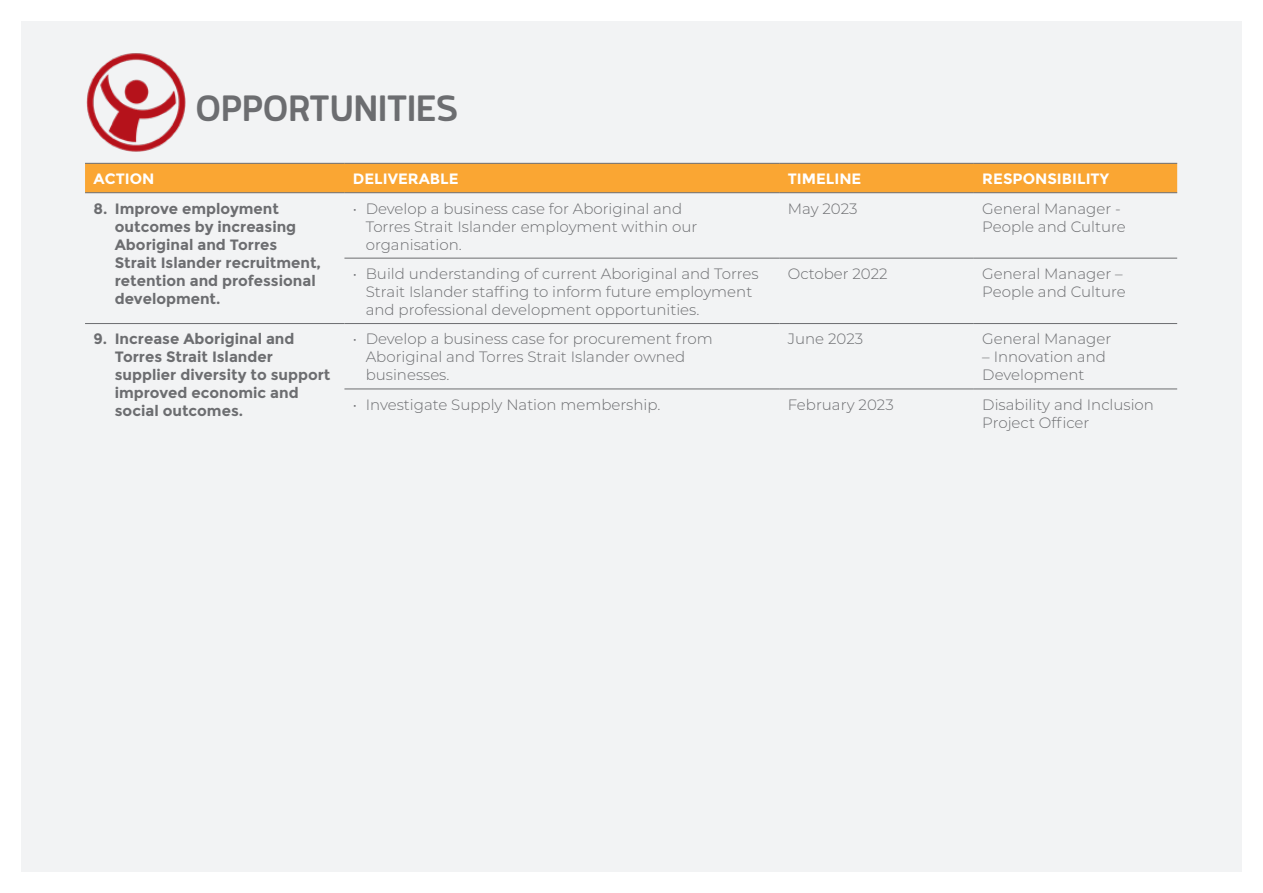
<style>
.page{position:relative;width:1263px;height:893px;background:#fff}
.page>*{position:absolute;margin:0;border:0;box-sizing:border-box;transform-origin:0 0}
.t1{font:500 45px "Mairy";color:#6c6d70}
.t2{font:300 15px/18px "Montserrat";color:#6c6d70}
.t3{font:700 15px/18px "Montserrat";color:#6c6d70}
.t4{font:700 15px "Montserrat";color:#fff}
</style>
<div class="page">
<div style="left:21px;top:21px;width:1221px;height:851px;background:#f2f3f4"></div>
<div style="left:85px;top:164px;width:1092px;height:28px;background:#faa633"></div>
<hr style="left:85px;top:163px;width:259px;height:1px;background:#6c6d70">
<hr style="left:344px;top:163px;width:435px;height:1px;background:#6c6d70">
<hr style="left:779px;top:163px;width:195px;height:1px;background:#6c6d70">
<hr style="left:974px;top:163px;width:203px;height:1px;background:#6c6d70">
<hr style="left:85px;top:192px;width:259px;height:1px;background:#6c6d70">
<hr style="left:344px;top:192px;width:435px;height:1px;background:#6c6d70">
<hr style="left:779px;top:192px;width:195px;height:1px;background:#6c6d70">
<hr style="left:974px;top:192px;width:203px;height:1px;background:#6c6d70">
<hr style="left:344px;top:258px;width:435px;height:1px;background:#6c6d70">
<hr style="left:779px;top:258px;width:195px;height:1px;background:#6c6d70">
<hr style="left:974px;top:258px;width:203px;height:1px;background:#6c6d70">
<hr style="left:85px;top:323px;width:259px;height:1px;background:#6c6d70">
<hr style="left:344px;top:323px;width:435px;height:1px;background:#6c6d70">
<hr style="left:779px;top:323px;width:195px;height:1px;background:#6c6d70">
<hr style="left:974px;top:323px;width:203px;height:1px;background:#6c6d70">
<hr style="left:344px;top:389px;width:435px;height:1px;background:#6c6d70">
<hr style="left:779px;top:389px;width:195px;height:1px;background:#6c6d70">
<hr style="left:974px;top:389px;width:203px;height:1px;background:#6c6d70">
<img style="left:85px;top:53px;width:127px;height:126px">
<p class="t1" style="left:196px;top:81px;width:264px">OPPORTUNITIES</p>
<p class="t4" style="left:94px;top:170px;width:62px">ACTION</p>
<p class="t4" style="left:353px;top:170px;width:107px">DELIVERABLE</p>
<p class="t4" style="left:788px;top:170px;width:75px">TIMELINE</p>
<p class="t4" style="left:982px;top:170px;width:128px">RESPONSIBILITY</p>
<p class="t3" style="left:115px;top:199px;width:208px;text-indent:-21px">8. Improve employment outcomes by increasing<br>Aboriginal and Torres<br>Strait Islander recruitment, retention and professional development.</p>
<p class="t2" style="left:366px;top:199px;width:333px;text-indent:-13px">• Develop a business case for Aboriginal and<br>Torres Strait Islander employment within our organisation.</p>
<p class="t2" style="left:788px;top:199px;width:71px">May 2023</p>
<p class="t2" style="left:982px;top:199px;width:145px">General Manager -<br>People and Culture</p>
<p class="t2" style="left:366px;top:264px;width:395px;text-indent:-13px">• Build understanding of current Aboriginal and Torres<br>Strait Islander staffing to inform future employment and professional development opportunities.</p>
<p class="t2" style="left:788px;top:264px;width:101px">October 2022</p>
<p class="t2" style="left:982px;top:264px;width:145px">General Manager –<br>People and Culture</p>
<p class="t3" style="left:115px;top:330px;width:217px;text-indent:-21px">9. Increase Aboriginal and<br>Torres Strait Islander supplier diversity to support improved economic and social outcomes.</p>
<p class="t2" style="left:366px;top:330px;width:349px;text-indent:-13px">• Develop a business case for procurement from<br>Aboriginal and Torres Strait Islander owned businesses.</p>
<p class="t2" style="left:788px;top:330px;width:77px">June 2023</p>
<p class="t2" style="left:982px;top:330px;width:130px">General Manager</p>
<p class="t2" style="left:982px;top:348px;width:125px">– Innovation and<br>Development</p>
<p class="t2" style="left:353px;top:395px;width:309px">• Investigate Supply Nation membership.</p>
<p class="t2" style="left:788px;top:395px;width:107px">February 2023</p>
<p class="t2" style="left:982px;top:395px;width:173px">Disability and Inclusion<br>Project Officer</p>
</div>
